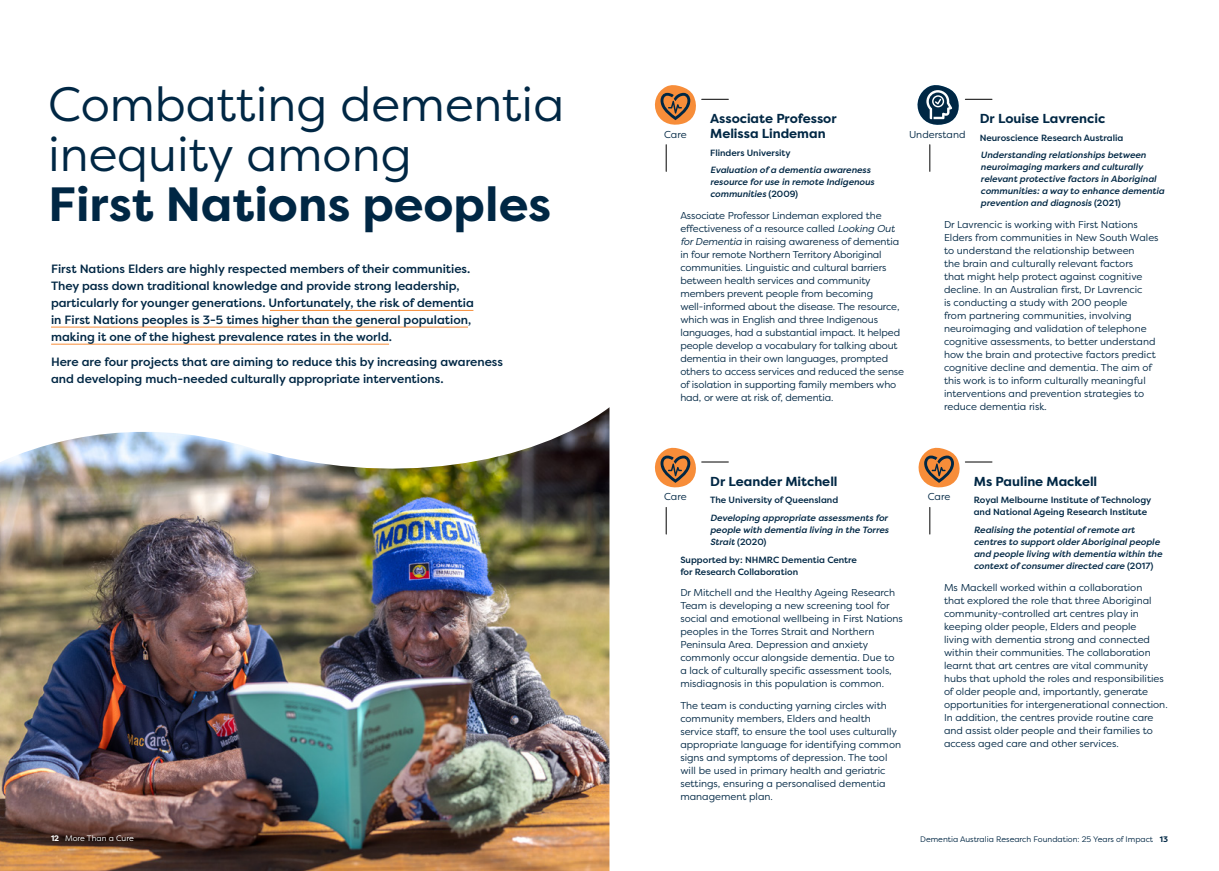
<style>
.page{position:relative;width:1219px;height:871px;background:#fff}
.page>*{position:absolute;margin:0;border:0;box-sizing:border-box;transform-origin:0 0}
.t1{font:48px "Filson Pro";color:#002744}
.t2{font:700 48px "Filson Pro";color:#002744}
.t3{font:700 13px/15px "Filson Pro";color:#002744}
.t4{font:500 12px/17px "Filson Pro";color:#002744}
.t5{font:10px/13px "Filson Pro";color:#002744}
.t6{font:italic 500 9px/12px "Filson Pro";color:#002744}
.t7{font:500 9px/12px "Filson Pro";color:#002744}
.t8{font:8px "Filson Pro";color:#002744}
.t9{font:8px "Filson Pro";color:#fff}
.s1{font-style:normal}
.s2{font-style:italic}
.s3{font-weight:700}
</style>
<div class="page">
<img style="left:0;top:407px;width:609px;height:463px">
<svg style="left:654px;top:447px;width:74px;height:41px"></svg>
<svg style="left:666px;top:507px;width:1px;height:27px"></svg>
<svg style="left:918px;top:447px;width:74px;height:41px"></svg>
<svg style="left:930px;top:507px;width:1px;height:27px"></svg>
<svg style="left:654px;top:85px;width:74px;height:40px"></svg>
<svg style="left:666px;top:145px;width:1px;height:26px"></svg>
<svg style="left:930px;top:145px;width:1px;height:26px"></svg>
<hr style="left:270px;top:310px;width:203px;height:1px;background:#f78d39">
<hr style="left:51px;top:326px;width:417px;height:1px;background:#f78d39">
<hr style="left:51px;top:343px;width:338px;height:1px;background:#f78d39">
<svg style="left:917px;top:85px;width:75px;height:40px"></svg>
<h1 class="t1" style="left:48px;top:73px;width:518px">Combatting dementia</h1>
<h1 class="t1" style="left:48px;top:123px;width:365px">inequity among</h1>
<h1 class="t2" style="left:48px;top:174px;width:505px">First Nations peoples</h1>
<p class="t4" style="left:51px;top:260px;width:424px">First Nations Elders are highly respected members of their communities.<br>They pass down traditional knowledge and provide strong leadership, particularly for younger generations. Unfortunately, the risk of dementia in First Nations peoples is 3-5 times higher than the general population, making it one of the highest prevalence rates in the world.</p>
<p class="t4" style="left:51px;top:353px;width:454px">Here are four projects that are aiming to reduce this by increasing awareness and developing much-needed culturally appropriate interventions.</p>
<h2 class="t3" style="left:710px;top:111px;width:128px">Associate Professor<br>Melissa Lindeman</h2>
<p class="t7" style="left:710px;top:146px;width:82px">Flinders University</p>
<p class="t6" style="left:710px;top:164px;width:166px">Evaluation of a dementia awareness resource for use in remote Indigenous communities <span class="s1">(2009)</span></p>
<p class="t5" style="left:680px;top:209px;width:225px">Associate Professor Lindeman explored the effectiveness of a resource called <span class="s2">Looking Out for Dementia</span> in raising awareness of dementia in four remote Northern Territory Aboriginal communities. Linguistic and cultural barriers between health services and community members prevent people from becoming well-informed about the disease. The resource, which was in English and three Indigenous languages, had a substantial impact. It helped people develop a vocabulary for talking about dementia in their own languages, prompted others to access services and reduced the sense of isolation in supporting family members who had, or were at risk of, dementia.</p>
<h2 class="t3" style="left:980px;top:111px;width:127px">Dr Louise Lavrencic</h2>
<p class="t7" style="left:980px;top:131px;width:145px">Neuroscience Research Australia</p>
<p class="t6" style="left:981px;top:149px;width:185px">Understanding relationships between neuroimaging markers and culturally relevant protective factors in Aboriginal communities: a way to enhance dementia prevention and diagnosis <span class="s1">(2021)</span></p>
<p class="t5" style="left:944px;top:218px;width:216px">Dr Lavrencic is working with First Nations Elders from communities in New South Wales to understand the relationship between<br>the brain and culturally relevant factors<br>that might help protect against cognitive decline. In an Australian first, Dr Lavrencic<br>is conducting a study with 200 people<br>from partnering communities, involving neuroimaging and validation of telephone cognitive assessments, to better understand how the brain and protective factors predict cognitive decline and dementia. The aim of this work is to inform culturally meaningful interventions and prevention strategies to reduce dementia risk.</p>
<p class="t5" style="left:909px;top:127px;width:58px">Understand</p>
<p class="t5" style="left:664px;top:127px;width:24px">Care</p>
<h2 class="t3" style="left:710px;top:474px;width:129px">Dr Leander Mitchell</h2>
<p class="t7" style="left:710px;top:494px;width:130px">The University of Queensland</p>
<p class="t6" style="left:710px;top:511px;width:180px;text-align:justify">Developing appropriate assessments for people with dementia living in the Torres Strait <span class="s1">(2020)</span></p>
<p class="t7" style="left:680px;top:553px;width:178px">Supported by: NHMRC Dementia Centre for Research Collaboration</p>
<p class="t5" style="left:680px;top:586px;width:224px">Dr Mitchell and the Healthy Ageing Research Team is developing a new screening tool for social and emotional wellbeing in First Nations peoples in the Torres Strait and Northern Peninsula Area. Depression and anxiety commonly occur alongside dementia. Due to a lack of culturally specific assessment tools, misdiagnosis in this population is common.</p>
<p class="t5" style="left:680px;top:698px;width:222px">The team is conducting yarning circles with community members, Elders and health service staff, to ensure the tool uses culturally appropriate language for identifying common signs and symptoms of depression. The tool will be used in primary health and geriatric settings, ensuring a personalised dementia management plan.</p>
<h2 class="t3" style="left:974px;top:474px;width:125px">Ms Pauline Mackell</h2>
<p class="t7" style="left:974px;top:494px;width:179px">Royal Melbourne Institute of Technology and National Ageing Research Institute</p>
<p class="t6" style="left:974px;top:523px;width:190px">Realising the potential of remote art centres to support older Aboriginal people and people living with dementia within the context of consumer directed care <span class="s1">(2017)</span></p>
<p class="t5" style="left:944px;top:580px;width:225px">Ms Mackell worked within a collaboration<br>that explored the role that three Aboriginal community-controlled art centres play in keeping older people, Elders and people<br>living with dementia strong and connected within their communities. The collaboration learnt that art centres are vital community hubs that uphold the roles and responsibilities of older people and, importantly, generate opportunities for intergenerational connection.<br>In addition, the centres provide routine care and assist older people and their families to access aged care and other services.</p>
<p class="t5" style="left:664px;top:490px;width:24px">Care</p>
<p class="t5" style="left:928px;top:490px;width:24px">Care</p>
<p class="t9" style="left:51px;top:832px;width:84px"><span class="s3">12</span> More Than a Cure</p>
<p class="t8" style="left:920px;top:833px;width:249px">Dementia Australia Research Foundation: 25 Years of Impact <span class="s3">13</span></p>
</div>
